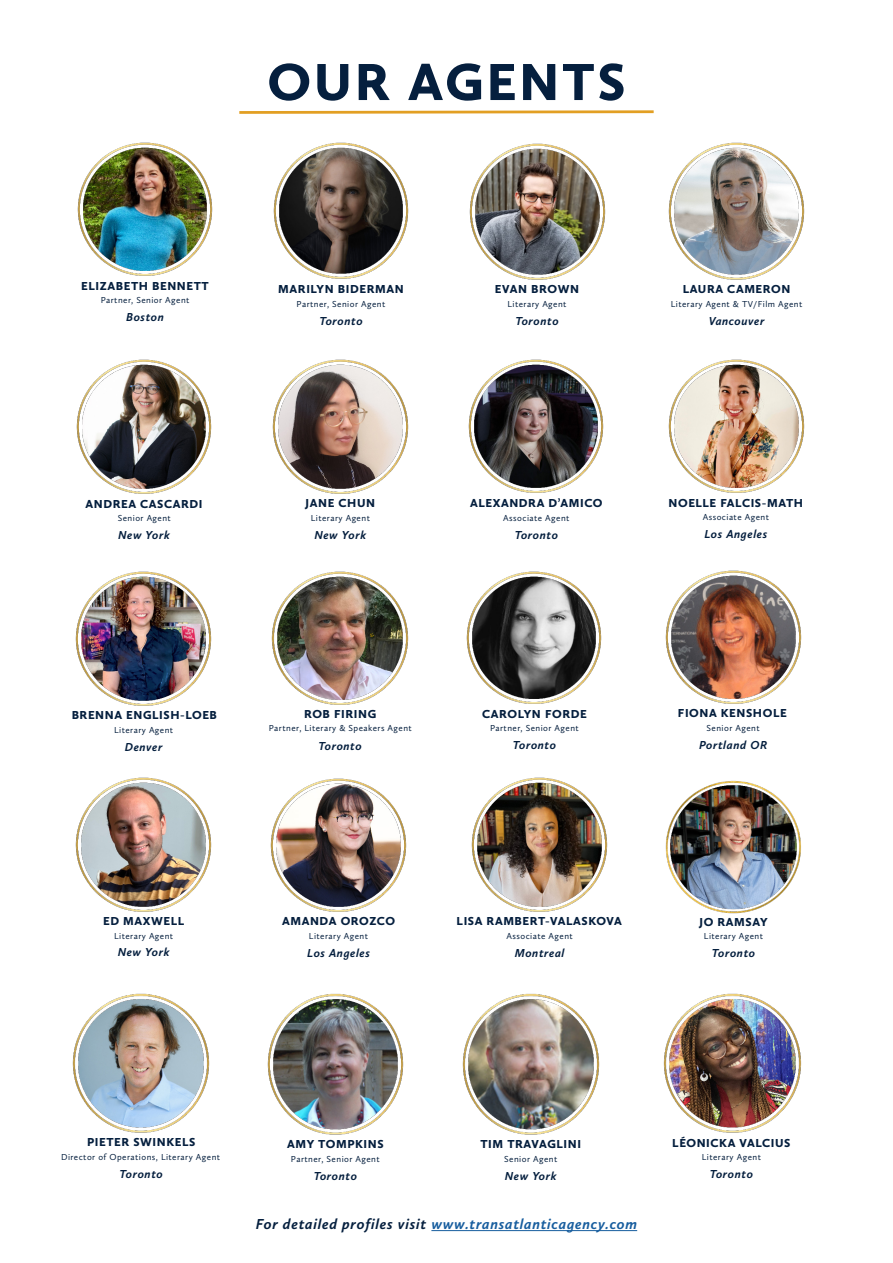
<style>
.page{position:relative;width:893px;height:1263px;background:#fff}
.page>*{position:absolute;margin:0;border:0;box-sizing:border-box;transform-origin:0 0}
.t1{font:900 54px "Calluna Sans";letter-spacing:.05em;color:#051f3e}
.t2{font:italic 700 15px "Calluna Sans";letter-spacing:.05em;color:#175d9e}
.t3{font:900 12px "Calluna Sans";letter-spacing:.05em;color:#051f3e}
.t4{font:italic 700 12px "Calluna Sans";letter-spacing:.05em;color:#051f3e}
.t5{font:9px "Calluna Sans";letter-spacing:.05em;color:#051f3e}
.s1{color:#051f3e}
</style>
<div class="page">
<svg style="left:239px;top:110px;width:415px;height:4px"></svg>
<img style="left:77px;top:142px;width:136px;height:134px">
<img style="left:76px;top:359px;width:136px;height:135px">
<img style="left:272px;top:359px;width:137px;height:135px">
<img style="left:75px;top:777px;width:137px;height:135px">
<img style="left:273px;top:142px;width:136px;height:137px">
<img style="left:469px;top:143px;width:137px;height:137px">
<img style="left:468px;top:359px;width:136px;height:134px">
<img style="left:270px;top:778px;width:137px;height:134px">
<img style="left:267px;top:993px;width:137px;height:142px">
<img style="left:75px;top:571px;width:137px;height:135px">
<img style="left:466px;top:571px;width:136px;height:133px">
<img style="left:665px;top:570px;width:137px;height:134px">
<img style="left:668px;top:142px;width:137px;height:138px">
<img style="left:663px;top:993px;width:139px;height:140px">
<img style="left:471px;top:777px;width:137px;height:135px">
<img style="left:668px;top:359px;width:137px;height:134px">
<img style="left:72px;top:993px;width:138px;height:140px">
<img style="left:271px;top:571px;width:138px;height:134px">
<img style="left:462px;top:993px;width:138px;height:142px">
<svg style="left:82px;top:628px;width:9px;height:7px"></svg>
<div style="left:82px;top:628px;width:9px;height:7px;border:1px solid #231f20;border-radius:50%"></div>
<hr style="left:431px;top:1230px;width:206px;height:1px;background:#175d9e">
<img style="left:665px;top:780px;width:136px;height:134px">
<p class="t1" style="left:268px;top:48px;width:359px">OUR AGENTS</p>
<p class="t3" style="left:81px;top:278px;width:129px">ELIZABETH BENNETT</p>
<p class="t5" style="left:101px;top:295px;width:90px">Partner, Senior Agent</p>
<p class="t4" style="left:126px;top:310px;width:39px">Boston</p>
<p class="t3" style="left:278px;top:282px;width:127px">MARILYN BIDERMAN</p>
<p class="t5" style="left:297px;top:298px;width:90px">Partner, Senior Agent</p>
<p class="t4" style="left:319px;top:313px;width:45px">Toronto</p>
<p class="t3" style="left:495px;top:282px;width:86px">EVAN BROWN</p>
<p class="t5" style="left:507px;top:298px;width:61px">Literary Agent</p>
<p class="t4" style="left:515px;top:313px;width:45px">Toronto</p>
<p class="t3" style="left:683px;top:282px;width:109px">LAURA CAMERON</p>
<p class="t5" style="left:671px;top:298px;width:133px">Literary Agent &amp; TV/Film Agent</p>
<p class="t4" style="left:709px;top:313px;width:57px">Vancouver</p>
<p class="t3" style="left:86px;top:496px;width:119px">ANDREA CASCARDI</p>
<p class="t5" style="left:118px;top:512px;width:55px">Senior Agent</p>
<p class="t4" style="left:118px;top:528px;width:53px">New York</p>
<p class="t3" style="left:306px;top:496px;width:71px">JANE CHUN</p>
<p class="t5" style="left:311px;top:512px;width:61px">Literary Agent</p>
<p class="t4" style="left:314px;top:527px;width:53px">New York</p>
<p class="t3" style="left:470px;top:496px;width:134px">ALEXANDRA D’AMICO</p>
<p class="t5" style="left:503px;top:512px;width:68px">Associate Agent</p>
<p class="t4" style="left:515px;top:527px;width:45px">Toronto</p>
<p class="t3" style="left:668px;top:495px;width:136px">NOELLE FALCIS-MATH</p>
<p class="t5" style="left:703px;top:512px;width:68px">Associate Agent</p>
<p class="t4" style="left:704px;top:527px;width:64px">Los Angeles</p>
<p class="t3" style="left:72px;top:707px;width:147px">BRENNA ENGLISH-LOEB</p>
<p class="t5" style="left:114px;top:724px;width:61px">Literary Agent</p>
<p class="t4" style="left:125px;top:739px;width:39px">Denver</p>
<p class="t3" style="left:304px;top:707px;width:74px">ROB FIRING</p>
<p class="t5" style="left:269px;top:723px;width:144px">Partner, Literary &amp; Speakers Agent</p>
<p class="t4" style="left:318px;top:738px;width:45px">Toronto</p>
<p class="t3" style="left:482px;top:706px;width:106px">CAROLYN FORDE</p>
<p class="t5" style="left:490px;top:723px;width:90px">Partner, Senior Agent</p>
<p class="t4" style="left:513px;top:738px;width:45px">Toronto</p>
<p class="t3" style="left:678px;top:706px;width:110px">FIONA KENSHOLE</p>
<p class="t5" style="left:706px;top:723px;width:55px">Senior Agent</p>
<p class="t4" style="left:699px;top:738px;width:70px">Portland OR</p>
<p class="t3" style="left:103px;top:913px;width:83px">ED MAXWELL</p>
<p class="t5" style="left:114px;top:930px;width:61px">Literary Agent</p>
<p class="t4" style="left:118px;top:945px;width:53px">New York</p>
<p class="t3" style="left:282px;top:913px;width:114px">AMANDA OROZCO</p>
<p class="t5" style="left:309px;top:930px;width:61px">Literary Agent</p>
<p class="t4" style="left:307px;top:945px;width:64px">Los Angeles</p>
<p class="t3" style="left:457px;top:913px;width:167px">LISA RAMBERT-VALASKOVA</p>
<p class="t5" style="left:506px;top:930px;width:68px">Associate Agent</p>
<p class="t4" style="left:515px;top:945px;width:51px">Montreal</p>
<p class="t3" style="left:699px;top:914px;width:70px">JO RAMSAY</p>
<p class="t5" style="left:704px;top:930px;width:61px">Literary Agent</p>
<p class="t4" style="left:712px;top:945px;width:45px">Toronto</p>
<p class="t3" style="left:87px;top:1135px;width:110px">PIETER SWINKELS</p>
<p class="t5" style="left:61px;top:1151px;width:160px">Director of Operations, Literary Agent</p>
<p class="t4" style="left:120px;top:1166px;width:45px">Toronto</p>
<p class="t3" style="left:287px;top:1137px;width:98px">AMY TOMPKINS</p>
<p class="t5" style="left:291px;top:1153px;width:90px">Partner, Senior Agent</p>
<p class="t4" style="left:314px;top:1168px;width:45px">Toronto</p>
<p class="t3" style="left:480px;top:1137px;width:102px">TIM TRAVAGLINI</p>
<p class="t5" style="left:504px;top:1153px;width:55px">Senior Agent</p>
<p class="t4" style="left:505px;top:1168px;width:53px">New York</p>
<p class="t2" style="left:256px;top:1215px;width:383px"><span class="s1">For detailed profiles visit</span> www.transatlanticagency.com</p>
<p class="t3" style="left:672px;top:1135px;width:120px">LÉONICKA VALCIUS</p>
<p class="t5" style="left:702px;top:1152px;width:61px">Literary Agent</p>
<p class="t4" style="left:710px;top:1167px;width:45px">Toronto</p>
</div>
